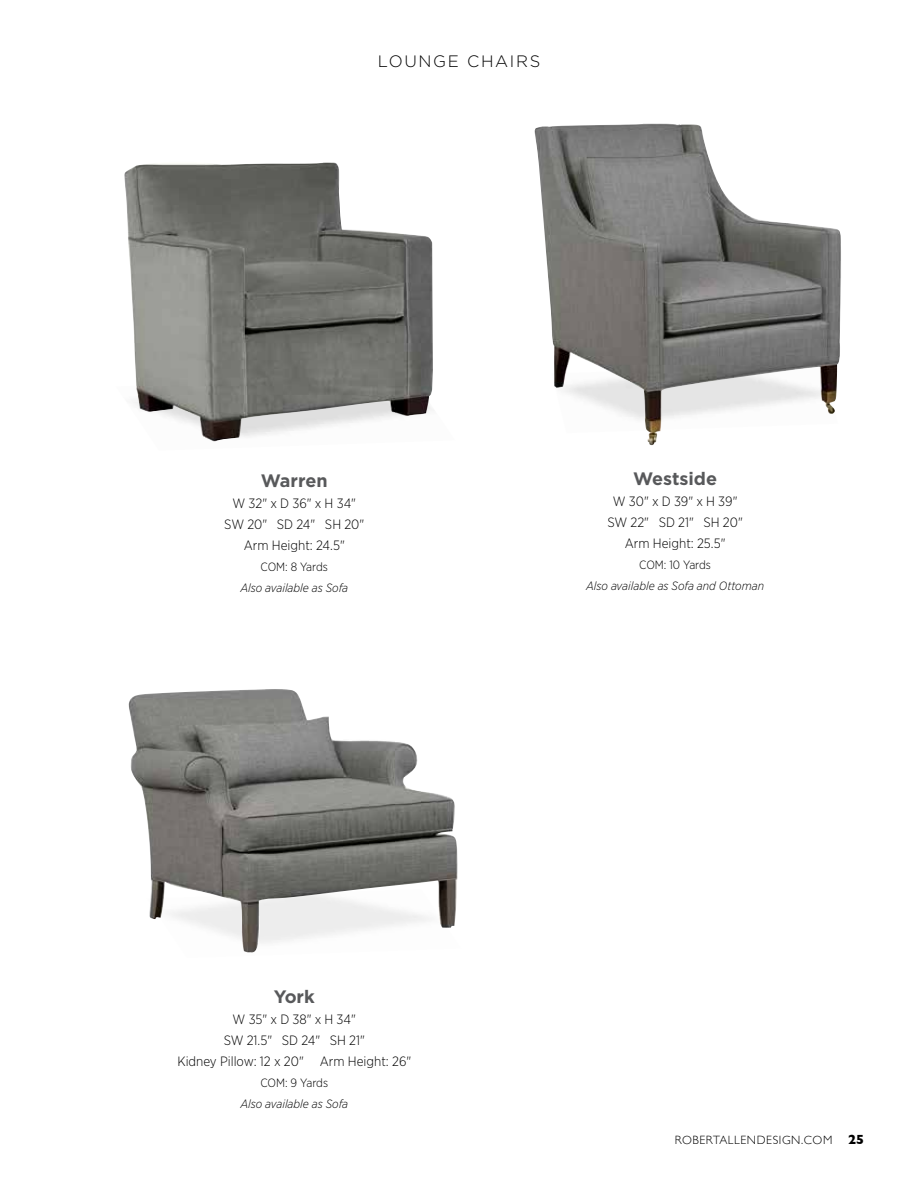
<style>
.page{position:relative;width:918px;height:1188px;background:#fff}
.page>*{position:absolute;margin:0;border:0;box-sizing:border-box;transform-origin:0 0}
.t1{font:700 18px "Gotham";color:#58595b}
.t2{font:300 16.5px "Gotham";letter-spacing:.1em;color:#000}
.t3{font:300 13.5px/21px "Gotham Narrow";color:#000;text-align:center}
.t4{font:italic 300 12px "Gotham Narrow";color:#000}
.t5{font:300 12px "Gotham Narrow";color:#000}
.t6{font:300 12px "Gill Sans";letter-spacing:.05em;color:#000}
.s1{font-weight:700;font-size:13.5px}
</style>
<div class="page">
<img style="left:534px;top:124px;width:307px;height:321px">
<img style="left:128px;top:689px;width:330px;height:264px">
<img style="left:124px;top:162px;width:309px;height:279px">
<p class="t2" style="left:378px;top:50px;width:164px">LOUNGE CHAIRS</p>
<h1 class="t1" style="left:261px;top:469px;width:68px">Warren</h1>
<p class="t3" style="left:224px;top:492px;width:141px">W 32" x D 36" x H 34"<br>SW 20" SD 24" SH 20"<br>Arm Height: 24.5"</p>
<p class="t5" style="left:261px;top:559px;width:69px">COM: 8 Yards</p>
<p class="t4" style="left:240px;top:580px;width:109px">Also available as Sofa</p>
<h1 class="t1" style="left:274px;top:984px;width:43px">York</h1>
<p class="t3" style="left:177px;top:1008px;width:235px">W 35" x D 38" x H 34"<br>SW 21.5" SD 24" SH 21"<br>Kidney Pillow: 12 x 20" Arm Height: 26"</p>
<p class="t5" style="left:260px;top:1075px;width:69px">COM: 9 Yards</p>
<p class="t4" style="left:240px;top:1096px;width:109px">Also available as Sofa</p>
<h1 class="t1" style="left:633px;top:467px;width:86px">Westside</h1>
<p class="t3" style="left:607px;top:491px;width:137px">W 30" x D 39" x H 39"<br>SW 22" SD 21" SH 20"<br>Arm Height: 25.5"</p>
<p class="t5" style="left:639px;top:558px;width:73px">COM: 10 Yards</p>
<p class="t4" style="left:586px;top:579px;width:180px">Also available as Sofa and Ottoman</p>
<p class="t6" style="left:675px;top:1131px;width:191px">ROBERTALLENDESIGN.COM <span class="s1">25</span></p>
</div>
